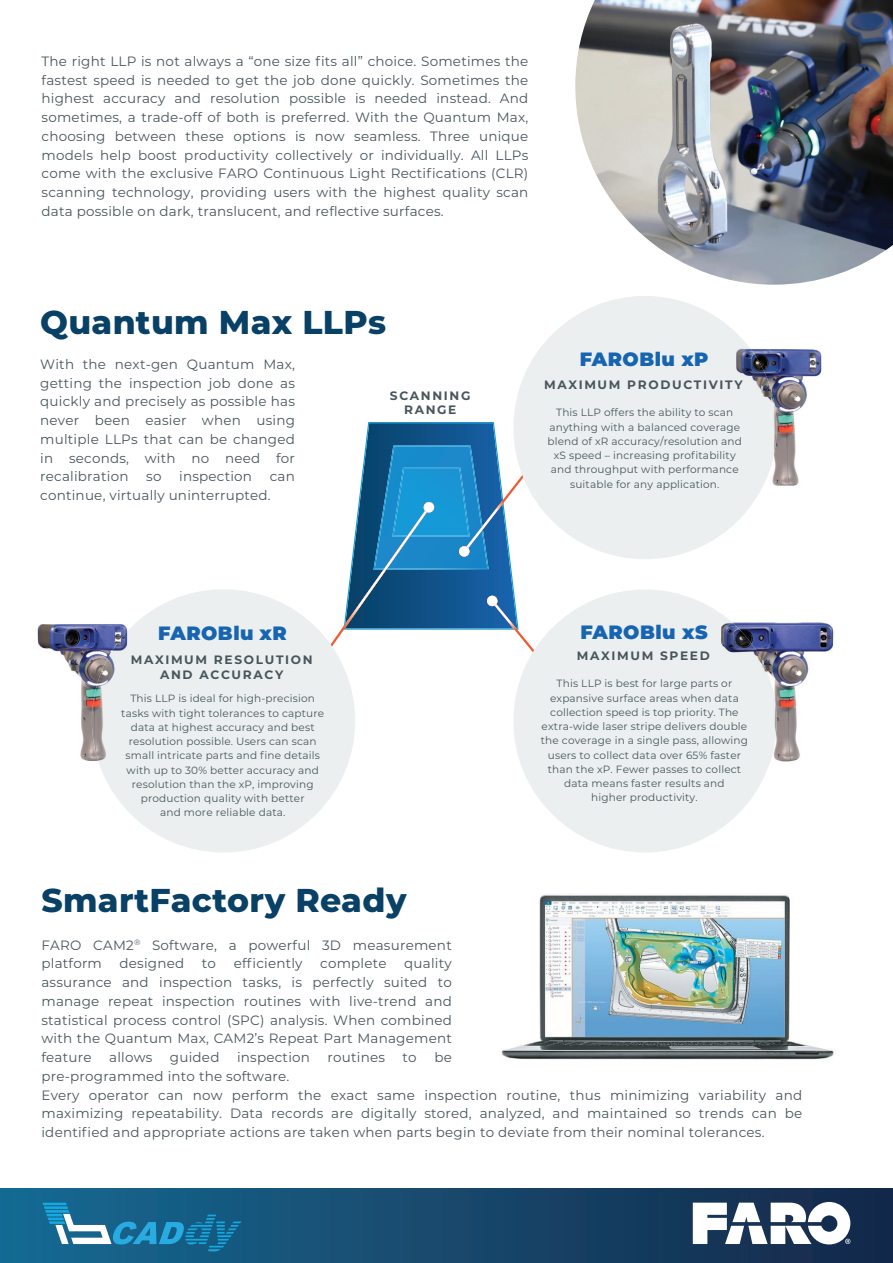
<style>
.page{position:relative;width:893px;height:1263px;background:#fff}
.page>*{position:absolute;margin:0;border:0;box-sizing:border-box;transform-origin:0 0}
.t1{font:800 33px "Montserrat";letter-spacing:.01em;color:#084066}
.t2{font:900 19.2px "Montserrat";letter-spacing:.025em;color:#1764b1}
.t3{font:13.5px/18.8px "Montserrat";letter-spacing:.015em;color:#48565c;text-align:justify}
.t4{font:700 12.15px/14.5px "Montserrat";letter-spacing:.135em;color:#48565c;text-align:center}
.t5{font:10.5px/14.2px "Montserrat";letter-spacing:.015em;color:#48565c;text-align:center}
</style>
<div class="page">
<div style="left:0;top:1188px;width:893px;height:75px;background:linear-gradient(to right,#166a93,#152848)"></div>
<svg style="left:693px;top:1202px;width:157px;height:42px"></svg>
<svg style="left:43px;top:1203px;width:198px;height:48px;background:#28789f"></svg>
<svg style="left:331px;top:422px;width:203px;height:230px"></svg>
<div style="left:513px;top:296px;width:264px;height:263px;background:#ebefef;border-radius:50%"></div>
<img style="left:777px;top:349px;width:44px;height:137px">
<img style="left:736px;top:349px;width:41px;height:137px">
<img style="left:501px;top:894px;width:333px;height:166px">
<img style="left:575px;top:0;width:318px;height:285px">
<div style="left:92px;top:589px;width:263px;height:263px;background:#ebefef;border-radius:50%"></div>
<img style="left:38px;top:624px;width:89px;height:137px">
<img style="left:92px;top:631px;width:35px;height:130px">
<div style="left:513px;top:589px;width:264px;height:263px;background:#ebefef;border-radius:50%"></div>
<img style="left:721px;top:613px;width:112px;height:149px">
<img style="left:721px;top:614px;width:56px;height:148px">
<p class="t3" style="left:42px;top:51px;width:488px">The right LLP is not always a “one size fits all” choice. Sometimes the fastest speed is needed to get the job done quickly. Sometimes the highest accuracy and resolution possible is needed instead. And sometimes, a trade-off of both is preferred. With the Quantum Max, choosing between these options is now seamless. Three unique models help boost productivity collectively or individually. All LLPs come with the exclusive FARO Continuous Light Rectifications (CLR) scanning technology, providing users with the highest quality scan data possible on dark, translucent, and reflective surfaces.</p>
<h1 class="t1" style="left:40px;top:298px;width:347px">Quantum Max LLPs</h1>
<p class="t3" style="left:40px;top:354px;width:256px">With the next-gen Quantum Max, getting the inspection job done as quickly and precisely as possible has never been easier when using multiple LLPs that can be changed in seconds, with no need for recalibration</p>
<p class="t3" style="left:146px;top:467px;width:17px">so</p>
<p class="t3" style="left:179px;top:467px;width:74px">inspection</p>
<p class="t3" style="left:40px;top:467px;width:256px;text-indent:230px">can continue, virtually uninterrupted.</p>
<p class="t4" style="left:390px;top:388px;width:82px">SCANNING<br>RANGE</p>
<h2 class="t2" style="left:580px;top:345px;width:130px">FAROBlu xP</h2>
<p class="t4" style="left:544px;top:377px;width:200px">MAXIMUM PRODUCTIVITY</p>
<p class="t5" style="left:547px;top:405px;width:196px">This LLP offers the ability to scan anything with a balanced coverage blend of xR accuracy/resolution and xS speed – increasing profitability and throughput with performance suitable for any application.</p>
<h2 class="t2" style="left:158px;top:619px;width:130px">FAROBlu xR</h2>
<h2 class="t2" style="left:580px;top:618px;width:129px">FAROBlu xS</h2>
<p class="t4" style="left:131px;top:652px;width:183px">MAXIMUM RESOLUTION<br>AND ACCURACY</p>
<p class="t5" style="left:121px;top:691px;width:204px">This LLP is ideal for high-precision tasks with tight tolerances to capture data at highest accuracy and best resolution possible. Users can scan small intricate parts and fine details with up to 30% better accuracy and resolution than the xP, improving production quality with better<br>and more reliable data.</p>
<h1 class="t1" style="left:41px;top:876px;width:366px">SmartFactory Ready</h1>
<p class="t3" style="left:41px;top:935px;width:412px">FARO CAM2<sup>®</sup> Software, a powerful 3D measurement platform</p>
<p class="t3" style="left:120px;top:954px;width:66px">designed</p>
<p class="t3" style="left:202px;top:954px;width:16px">to</p>
<p class="t3" style="left:234px;top:954px;width:70px">efficiently</p>
<p class="t3" style="left:320px;top:954px;width:68px">complete</p>
<p class="t3" style="left:41px;top:954px;width:412px;text-indent:363px">quality assurance and inspection tasks, is perfectly suited to manage repeat inspection routines with live-trend and statistical process control (SPC) analysis. When combined with the Quantum Max, CAM2’s Repeat Part Management feature</p>
<p class="t3" style="left:109px;top:1047px;width:45px">allows</p>
<p class="t3" style="left:170px;top:1047px;width:51px">guided</p>
<p class="t3" style="left:237px;top:1047px;width:74px">inspection</p>
<p class="t3" style="left:328px;top:1047px;width:59px">routines</p>
<p class="t3" style="left:403px;top:1047px;width:16px">to</p>
<p class="t3" style="left:434px;top:1047px;width:19px">be</p>
<p class="t3" style="left:41px;top:1066px;width:249px">pre-programmed into the software.</p>
<p class="t4" style="left:577px;top:647px;width:134px">MAXIMUM SPEED</p>
<p class="t5" style="left:541px;top:676px;width:209px">This LLP is best for large parts or expansive surface areas when data collection speed is top priority. The extra-wide laser stripe delivers double the coverage in a single pass, allowing users to collect data over 65% faster than the xP. Fewer passes to collect data means faster results and<br>higher productivity.</p>
<p class="t3" style="left:41px;top:1085px;width:762px">Every operator can now perform the exact same inspection routine, thus minimizing variability and maximizing repeatability. Data records are digitally stored, analyzed, and maintained so trends can be identified and appropriate actions are taken when parts begin to deviate from their nominal tolerances.</p>
</div>
